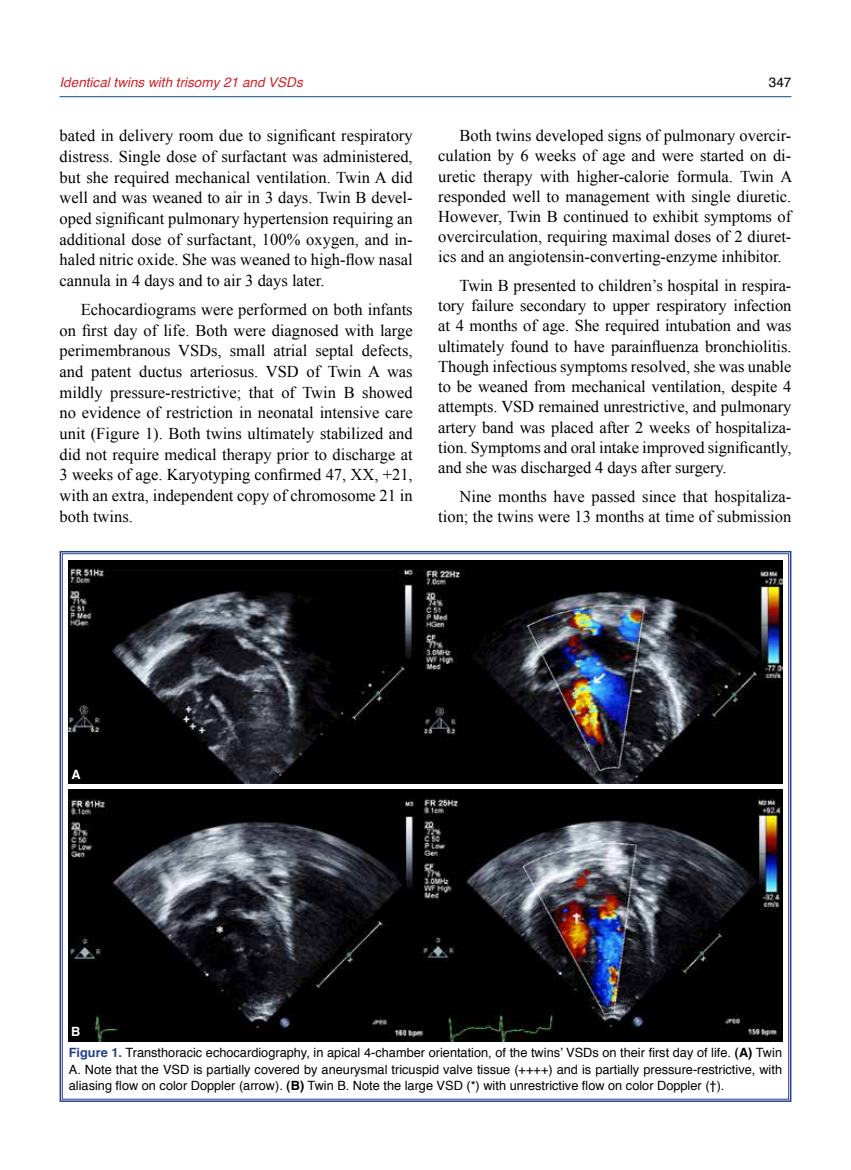
<style>
.page{position:relative;width:851px;height:1170px;background:#fff}
.page>*{position:absolute;margin:0;border:0;box-sizing:border-box;transform-origin:0 0}
.t1{font:16.5px/20.7px "Times New Roman";color:#000;text-align:justify}
.t2{font:italic 13.5px "Helvetica";color:#d2232a}
.t3{font:13.5px "Helvetica";color:#000}
.t4{font:12.75px/16.5px "Helvetica";color:#000;text-align:justify}
.t5{font:700 12.75px "Helvetica";color:#fff}
.s1{font-weight:700;color:#25408f}
.s2{font-weight:700}
</style>
<div class="page">
<hr style="left:60px;top:96px;width:731px;height:1px;background:#00508a">
<svg style="left:59px;top:551px;width:733px;height:551px"></svg>
<img style="left:69px;top:560px;width:713px;height:223px">
<img style="left:69px;top:789px;width:713px;height:252px">
<p class="t2" style="left:60px;top:71px;width:245px">Identical twins with trisomy 21 and VSDs</p>
<p class="t3" style="left:768px;top:73px;width:24px">347</p>
<p class="t1" style="left:60px;top:125px;width:354px">bated in delivery room due to significant respiratory distress. Single dose of surfactant was administered, but she required mechanical ventilation. Twin A did well and was weaned to air in 3 days. Twin B devel&shy;oped significant pulmonary hypertension requiring an additional dose of surfactant, 100% oxygen, and in&shy;haled nitric oxide. She was weaned to high-flow nasal cannula in 4 days and to air 3 days later.</p>
<p class="t1" style="left:60px;top:299px;width:354px;text-indent:21px">Echocardiograms were performed on both infants on first day of life. Both were diagnosed with large perimembranous VSDs, small atrial septal defects, and patent ductus arteriosus. VSD of Twin A was mildly pressure-restrictive; that of Twin B showed no evidence of restriction in neonatal intensive care unit (Figure 1). Both twins ultimately stabilized and did not require medical therapy prior to discharge at 3 weeks of age. Karyotyping confirmed 47, XX, +21, with an extra, independent copy of chromosome 21 in both twins.</p>
<p class="t1" style="left:438px;top:125px;width:355px;line-height:20.2px;text-indent:21px">Both twins developed signs of pulmonary overcir&shy;culation by 6 weeks of age and were started on di&shy;uretic therapy with higher-calorie formula. Twin A responded well to management with single diuretic.<br>However, Twin B continued to exhibit symptoms of overcirculation, requiring maximal doses of 2 diuret&shy;ics and an angiotensin-converting-enzyme inhibitor.</p>
<p class="t1" style="left:438px;top:275px;width:354px;line-height:20.2px;text-indent:21px">Twin B presented to children’s hospital in respira&shy;tory failure secondary to upper respiratory infection at 4 months of age. She required intubation and was ultimately found to have parainfluenza bronchiolitis.<br>Though infectious symptoms resolved, she was unable to be weaned from mechanical ventilation, despite 4 attempts. VSD remained unrestrictive, and pulmonary artery band was placed after 2 weeks of hospitaliza&shy;tion. Symptoms and oral intake improved significantly, and she was discharged 4 days after surgery.</p>
<p class="t1" style="left:438px;top:485px;width:354px;line-height:20.2px;text-align:right">Nine months have passed since that hospitaliza&shy;tion; the twins were 13 months at time of submission</p>
<p class="t5" style="left:71px;top:765px;width:11px">A</p>
<p class="t5" style="left:71px;top:1022px;width:11px">B</p>
<p class="t4" style="left:69px;top:1045px;width:714px"><span class="s1">Figure 1.</span> Transthoracic echocardiography, in apical 4-chamber orientation, of the twins’ VSDs on their first day of life. <span class="s2">(A)</span> Twin A. Note that the VSD is partially covered by aneurysmal tricuspid valve tissue (++++) and is partially pressure-restrictive, with aliasing flow on color Doppler (arrow). <span class="s2">(B)</span> Twin B. Note the large VSD (*) with unrestrictive flow on color Doppler (†).</p>
</div>
